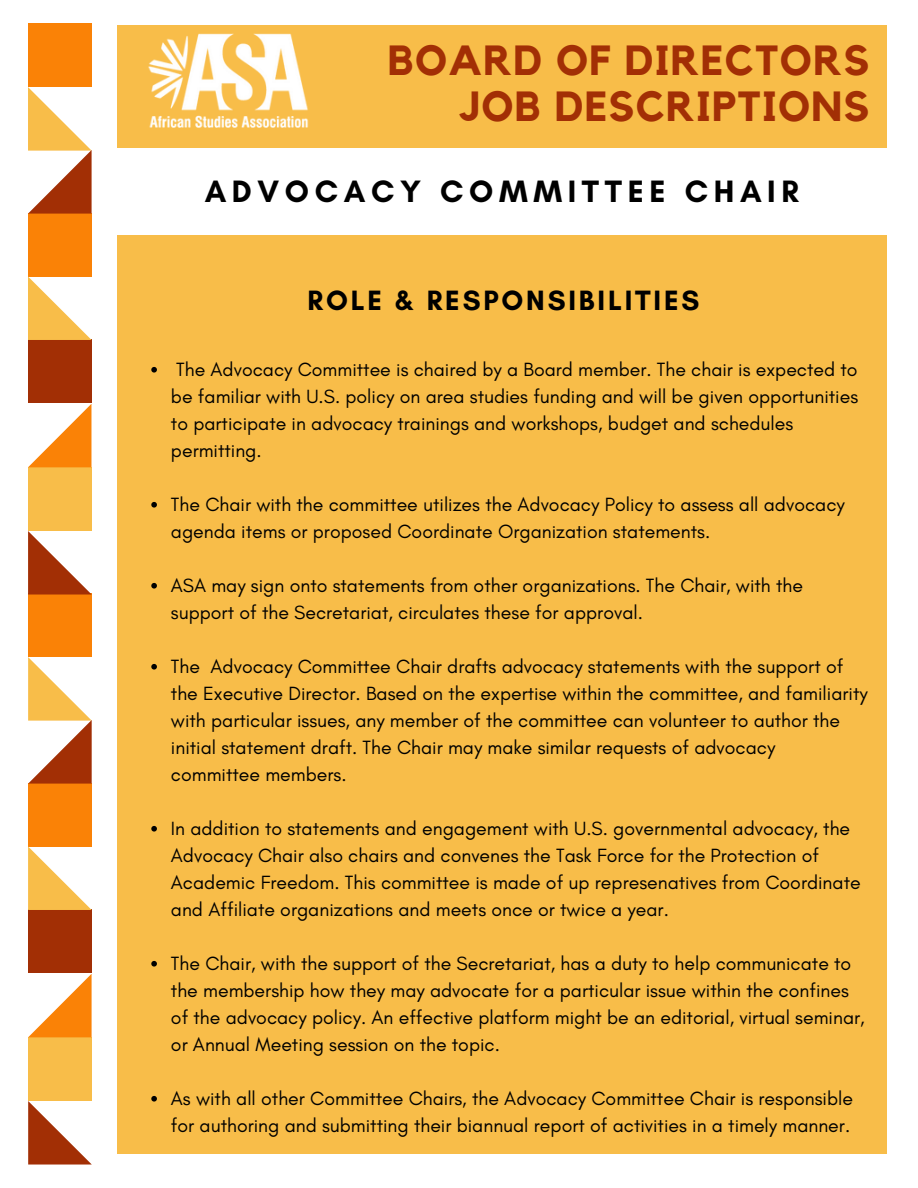
<style>
.page{position:relative;width:918px;height:1188px;background:#fff}
.page>*{position:absolute;margin:0;border:0;box-sizing:border-box;transform-origin:0 0}
.t1{font:700 42px/46.2px "Kollektif";letter-spacing:.03em;color:#a22f05;text-align:right}
.t2{font:700 31.5px "Glacial Indifference";letter-spacing:.18em;color:#000}
.t3{font:700 28.5px "Glacial Indifference";letter-spacing:.1em;color:#000}
.t4{font:19.5px/27px "Glacial Indifference";color:#000}
</style>
<div class="page">
<div style="left:28px;top:23px;width:64px;height:64px;background:#fa8206"></div>
<div style="left:28px;top:593px;width:64px;height:64px;background:#fa8206"></div>
<div style="left:28px;top:213px;width:64px;height:63px;background:#fa8206"></div>
<div style="left:28px;top:783px;width:64px;height:63px;background:#fa8206"></div>
<div style="left:28px;top:467px;width:64px;height:64px;background:#f8bd49"></div>
<div style="left:28px;top:1037px;width:64px;height:64px;background:#f8bd49"></div>
<div style="left:28px;top:339px;width:64px;height:64px;background:#a22f05"></div>
<div style="left:28px;top:909px;width:64px;height:64px;background:#a22f05"></div>
<svg style="left:28px;top:87px;width:64px;height:127px"></svg>
<svg style="left:28px;top:657px;width:64px;height:127px"></svg>
<svg style="left:28px;top:404px;width:63px;height:63px"></svg>
<svg style="left:28px;top:974px;width:64px;height:63px"></svg>
<svg style="left:28px;top:276px;width:64px;height:64px"></svg>
<svg style="left:28px;top:846px;width:64px;height:64px"></svg>
<svg style="left:28px;top:531px;width:64px;height:64px"></svg>
<svg style="left:28px;top:1101px;width:64px;height:64px"></svg>
<div style="left:117px;top:25px;width:769px;height:122px;background:#f8bd49"></div>
<img style="left:148px;top:33px;width:161px;height:95px">
<div style="left:117px;top:235px;width:770px;height:919px;background:#f8bd49"></div>
<svg style="left:151px;top:367px;width:6px;height:6px"></svg>
<svg style="left:151px;top:502px;width:6px;height:6px"></svg>
<svg style="left:151px;top:583px;width:6px;height:6px"></svg>
<svg style="left:151px;top:664px;width:6px;height:6px"></svg>
<svg style="left:151px;top:826px;width:6px;height:6px"></svg>
<svg style="left:151px;top:961px;width:6px;height:6px"></svg>
<svg style="left:151px;top:1096px;width:6px;height:6px"></svg>
<h2 class="t1" style="left:388px;top:39px;width:483px">BOARD OF DIRECTORS<br>JOB DESCRIPTIONS</h2>
<p class="t2" style="left:205px;top:172px;width:596px">ADVOCACY COMMITTEE CHAIR</p>
<h2 class="t3" style="left:308px;top:283px;width:393px">ROLE &amp; RESPONSIBILITIES</h2>
<p class="t4" style="left:171px;top:356px;width:689px">The Advocacy Committee is chaired by a Board member. The chair is expected to be familiar with U.S. policy on area studies funding and will be given opportunities to participate in advocacy trainings and workshops, budget and schedules permitting.</p>
<p class="t4" style="left:171px;top:491px;width:675px">The Chair with the committee utilizes the Advocacy Policy to assess all advocacy agenda items or proposed Coordinate Organization statements.</p>
<p class="t4" style="left:171px;top:572px;width:634px">ASA may sign onto statements from other organizations. The Chair, with the support of the Secretariat, circulates these for approval.</p>
<p class="t4" style="left:171px;top:653px;width:698px">The Advocacy Committee Chair drafts advocacy statements with the support of the Executive Director. Based on the expertise within the committee, and familiarity with particular issues, any member of the committee can volunteer to author the initial statement draft. The Chair may make similar requests of advocacy committee members.</p>
<p class="t4" style="left:171px;top:815px;width:691px">In addition to statements and engagement with U.S. governmental advocacy, the Advocacy Chair also chairs and convenes the Task Force for the Protection of Academic Freedom. This committee is made of up represenatives from Coordinate and Affiliate organizations and meets once or twice a year.</p>
<p class="t4" style="left:171px;top:950px;width:695px">The Chair, with the support of the Secretariat, has a duty to help communicate to the membership how they may advocate for a particular issue within the confines of the advocacy policy. An effective platform might be an editorial, virtual seminar, or Annual Meeting session on the topic.</p>
<p class="t4" style="left:171px;top:1085px;width:684px">As with all other Committee Chairs, the Advocacy Committee Chair is responsible for authoring and submitting their biannual report of activities in a timely manner.</p>
</div>
